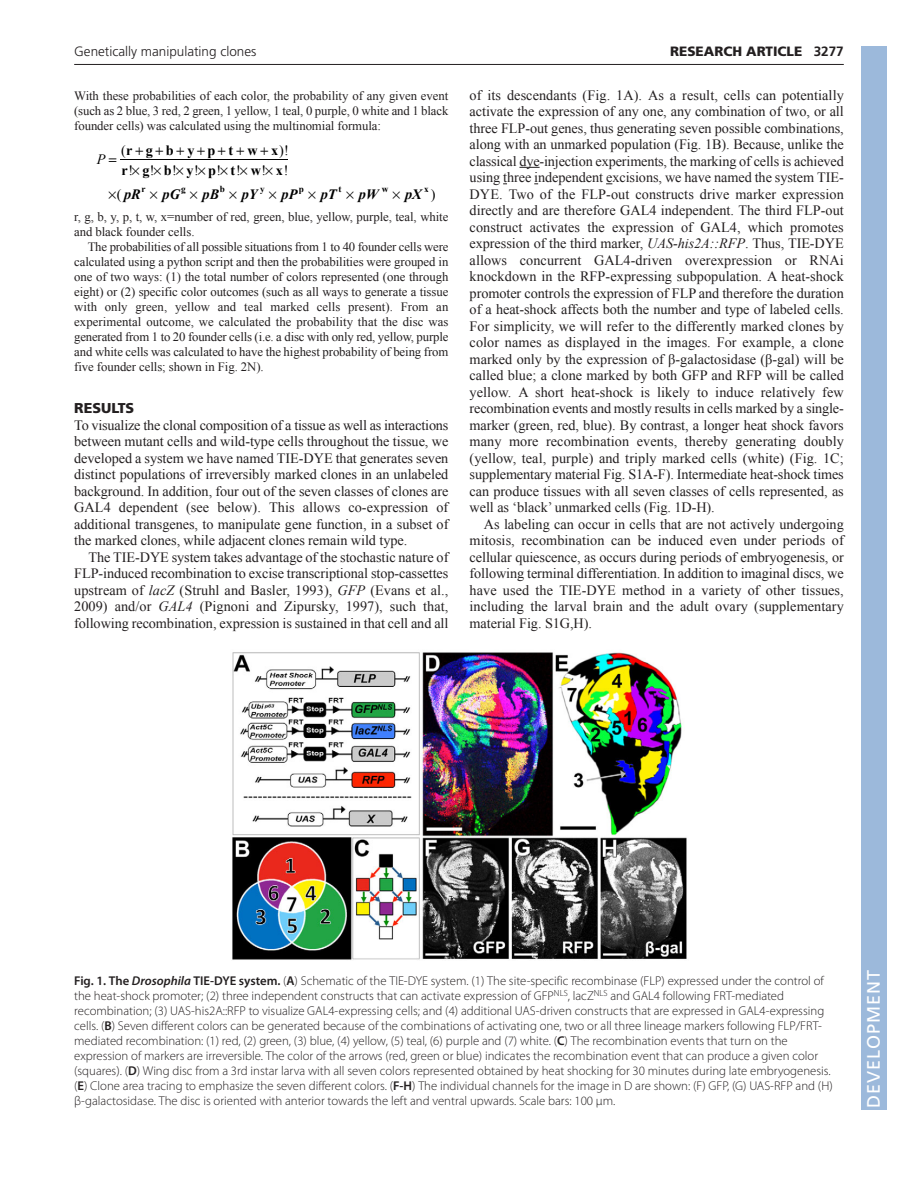
<style>
.page{position:relative;width:918px;height:1188px;background:#fff}
.page>*{position:absolute;margin:0;border:0;box-sizing:border-box;transform-origin:0 0}
.t1{font:18px "Frutiger LT Std";letter-spacing:.055em;color:#fff}
.t2{font:14.25px/16.5px "Times New Roman";letter-spacing:-.005em;color:#231f20;text-align:justify}
.t3{font:700 14.25px/20.2px "Times New Roman";letter-spacing:1.005em;color:#000}
.t4{font:italic 700 14.25px "Times New Roman";color:#000}
.t5{font:14.25px "Times New Roman";color:#000}
.t6{font:900 14.25px "Frutiger LT Std";color:#231f20}
.t7{font:italic 14.25px "Times New Roman";color:#000}
.t8{font:300 13.5px "Frutiger";color:#231f20}
.t9{font:900 13.5px "Frutiger LT Std";color:#231f20}
.t10{font:300 12.75px/15px "Myriad Pro";color:#231f20}
.t11{font:12.75px/15px "Times New Roman";letter-spacing:-.005em;color:#231f20;text-align:justify}
.t12{font:700 9.3px "Times New Roman";color:#000}
.s1{font-weight:700}
.s2{font-weight:400}
.s3{font-weight:400;font-style:normal}
.s4{font-style:italic}
.s5{font-weight:600}
.s6{font-weight:600;font-style:italic}
</style>
<div class="page">
<hr style="left:121px;top:160px;width:167px;height:1px;background:#000">
<svg style="left:519px;top:167px;width:21px;height:1px"></svg>
<hr style="left:74px;top:64px;width:770px;height:1px;background:#231f20">
<img style="left:232px;top:652px;width:455px;height:308px">
<div style="left:861px;top:46px;width:25px;height:1064px;background:#9cb9db"></div>
<p class="t8" style="left:74px;top:46px;width:184px">Genetically manipulating clones</p>
<p class="t9" style="left:670px;top:46px;width:175px">RESEARCH ARTICLE <span class="s1">3277</span></p>
<p class="t11" style="left:74px;top:88px;width:376px">With these probabilities of each color, the probability of any given event (such as 2 blue, 3 red, 2 green, 1 yellow, 1 teal, 0 purple, 0 white and 1 black founder cells) was calculated using the multinomial formula:</p>
<p class="t7" style="left:97px;top:151px;width:10px">P</p>
<p class="t3" style="left:121px;top:140px;width:169px"><span class="s2">(</span>rgbyptwx<span class="s2">)! </span>rgbyptwx</p>
<p class="t5" style="left:128px;top:162px;width:114px">!!!!!!</p>
<p class="t5" style="left:262px;top:162px;width:28px">! !</p>
<p class="t12" style="left:141px;top:183px;width:6px">r</p>
<p class="t12" style="left:181px;top:183px;width:6px">g</p>
<p class="t12" style="left:220px;top:183px;width:7px">b</p>
<p class="t12" style="left:260px;top:183px;width:6px">y</p>
<p class="t12" style="left:299px;top:183px;width:7px">p</p>
<p class="t12" style="left:339px;top:183px;width:5px">t</p>
<p class="t12" style="left:382px;top:183px;width:8px">w</p>
<p class="t12" style="left:424px;top:183px;width:6px">x</p>
<p class="t4" style="left:117px;top:186px;width:26px"><span class="s3">(</span>pR</p>
<p class="t4" style="left:163px;top:186px;width:19px">pG</p>
<p class="t4" style="left:203px;top:186px;width:18px">pB</p>
<p class="t4" style="left:242px;top:186px;width:17px">pY</p>
<p class="t4" style="left:282px;top:186px;width:17px">pP</p>
<p class="t4" style="left:321px;top:186px;width:17px">pT</p>
<p class="t4" style="left:359px;top:186px;width:21px">pW</p>
<p class="t4" style="left:405px;top:186px;width:18px">pX</p>
<p class="t5" style="left:431px;top:186px;width:6px">)</p>
<p class="t11" style="left:74px;top:209px;width:376px">r, g, b, y, p, t, w, x=number of red, green, blue, yellow, purple, teal, white and black founder cells.</p>
<p class="t11" style="left:74px;top:239px;width:376px;text-indent:14px">The probabilities of all possible situations from 1 to 40 founder cells were calculated using a python script and then the probabilities were grouped in one of two ways: (1) the total number of colors represented (one through eight) or (2) specific color outcomes (such as all ways to generate a tissue with only green, yellow and teal marked cells present). From an experimental outcome, we calculated the probability that the disc was generated from 1 to 20 founder cells (i.e. a disc with only red, yellow, purple and white cells was calculated to have the highest probability of being from five founder cells; shown in Fig. 2N).</p>
<p class="t6" style="left:74px;top:403px;width:62px">RESULTS</p>
<p class="t2" style="left:74px;top:417px;width:376px">To visualize the clonal composition of a tissue as well as interactions between mutant cells and wild-type cells throughout the tissue, we developed a system we have named TIE-DYE that generates seven distinct populations of irreversibly marked clones in an unlabeled background. In addition, four out of the seven classes of clones are GAL4 dependent (see below). This allows co-expression of additional transgenes, to manipulate gene function, in a subset of the marked clones, while adjacent clones remain wild type.</p>
<p class="t2" style="left:74px;top:549px;width:376px;text-indent:14px">The TIE-DYE system takes advantage of the stochastic nature of FLP-induced recombination to excise transcriptional stop-cassettes upstream of <span class="s4">lacZ</span> (Struhl and Basler, 1993), <span class="s4">GFP</span> (Evans et al., 2009) and/or <span class="s4">GAL4</span> (Pignoni and Zipursky, 1997), such that, following recombination, expression is sustained in that cell and all</p>
<p class="t2" style="left:470px;top:87px;width:376px">of its descendants (Fig. 1A). As a result, cells can potentially activate the expression of any one, any combination of two, or all three FLP-out genes, thus generating seven possible combinations, along with an unmarked population (Fig. 1B). Because, unlike the classical dye-injection experiments, the marking of cells is achieved using three independent excisions, we have named the system TIE-DYE. Two of the FLP-out constructs drive marker expression directly and are therefore GAL4 independent. The third FLP-out construct activates the expression of GAL4, which promotes expression of the third marker, <span class="s4">UAS-his2A::RFP</span>. Thus, TIE-DYE allows concurrent GAL4-driven overexpression or RNAi knockdown in the RFP-expressing subpopulation. A heat-shock promoter controls the expression of FLP and therefore the duration of a heat-shock affects both the number and type of labeled cells.<br>For simplicity, we will refer to the differently marked clones by color names as displayed in the images. For example, a clone marked only by the expression of β-galactosidase (β-gal) will be called blue; a clone marked by both GFP and RFP will be called yellow. A short heat-shock is likely to induce relatively few recombination events and mostly results in cells marked by a single&shy;marker (green, red, blue). By contrast, a longer heat shock favors many more recombination events, thereby generating doubly (yellow, teal, purple) and triply marked cells (white) (Fig. 1C; supplementary material Fig. S1A-F). Intermediate heat-shock times can produce tissues with all seven classes of cells represented, as well as ‘black’ unmarked cells (Fig. 1D-H).</p>
<p class="t2" style="left:470px;top:516px;width:376px;text-indent:14px">As labeling can occur in cells that are not actively undergoing mitosis, recombination can be induced even under periods of cellular quiescence, as occurs during periods of embryogenesis, or following terminal differentiation. In addition to imaginal discs, we have used the TIE-DYE method in a variety of other tissues, including the larval brain and the adult ovary (supplementary material Fig. S1G,H).</p>
<p class="t10" style="left:74px;top:975px;width:760px"><span class="s5">Fig. 1. The</span> <span class="s6">Drosophila</span> <span class="s5">TIE-DYE system.</span> (<span class="s5">A</span>) Schematic of the TIE-DYE system. (1) The site-specific recombinase (FLP) expressed under the control of the heat-shock promoter; (2) three independent constructs that can activate expression of GFP<sup>NLS</sup>, lacZ<sup>NLS</sup> and GAL4 following FRT-mediated recombination; (3) UAS-his2A::RFP to visualize GAL4-expressing cells; and (4) additional UAS-driven constructs that are expressed in GAL4-expressing cells. (<span class="s5">B</span>) Seven different colors can be generated because of the combinations of activating one, two or all three lineage markers following FLP/FRT&shy;mediated recombination: (1) red, (2) green, (3) blue, (4) yellow, (5) teal, (6) purple and (7) white. (<span class="s5">C</span>) The recombination events that turn on the expression of markers are irreversible. The color of the arrows (red, green or blue) indicates the recombination event that can produce a given color (squares). (<span class="s5">D</span>) Wing disc from a 3rd instar larva with all seven colors represented obtained by heat shocking for 30 minutes during late embryogenesis. (<span class="s5">E</span>) Clone area tracing to emphasize the seven different colors. (<span class="s5">F-H</span>) The individual channels for the image in D are shown: (F) GFP, (G) UAS-RFP and (H) β-galactosidase. The disc is oriented with anterior towards the left and ventral upwards. Scale bars: 100 μm.</p>
<p class="t1" style="left:863px;top:1108px;width:140px;rotate:-90deg">DEVELOPMENT</p>
</div>
